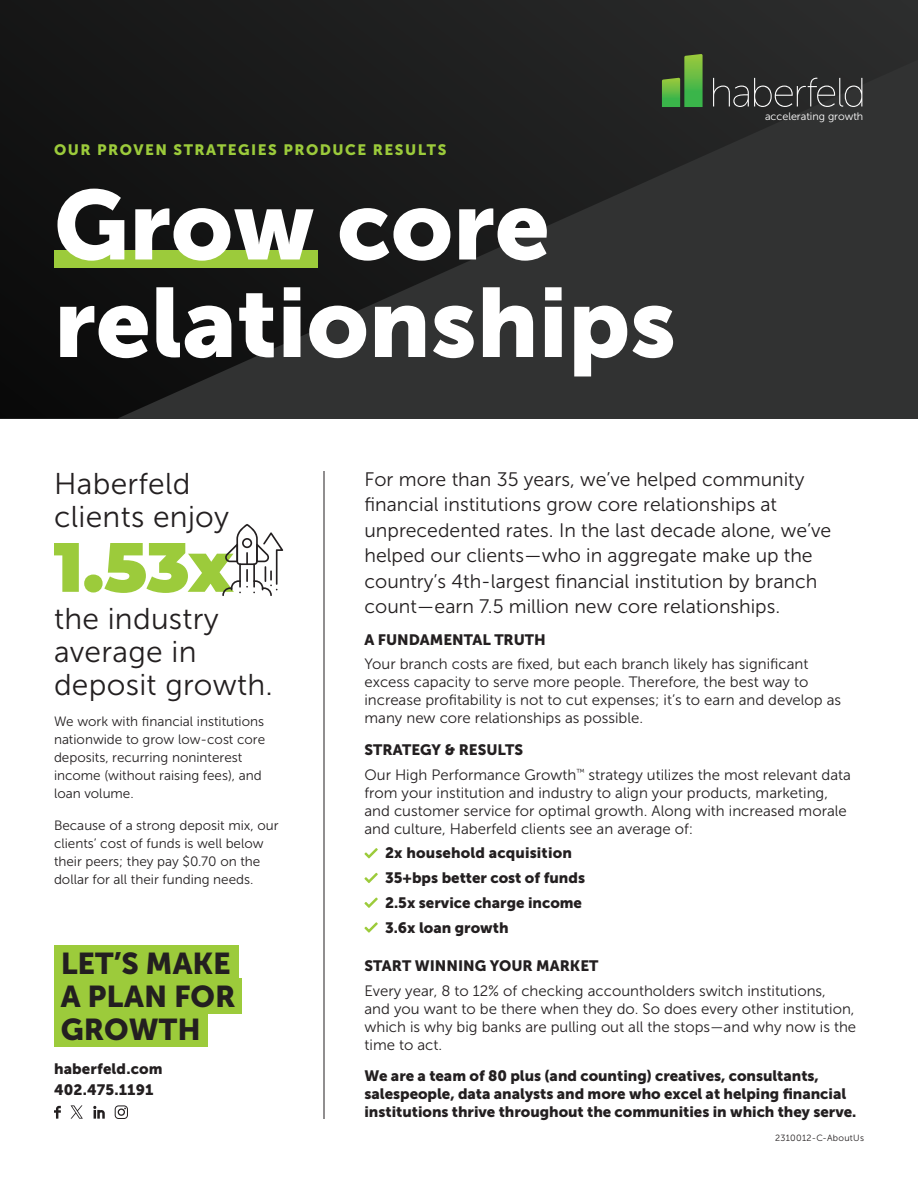
<style>
.page{position:relative;width:918px;height:1188px;background:#fff}
.page>*{position:absolute;margin:0;border:0;box-sizing:border-box;transform-origin:0 0}
.t1{font:97.5px/97.5px "Museo Sans 900";color:#fff}
.t2{font:30px/33px "Museo Sans 300";letter-spacing:.01em;color:#231f20}
.t3{font:30px/33px "Museo Sans 900";color:#231f20}
.t4{font:19.5px/25.5px "Museo Sans 300";color:#231f20}
.t5{font:15px/18px "Museo Sans 300";color:#231f20}
.t6{font:15px/18px "Museo Sans 900";color:#231f20}
.t7{font:15px "Museo Sans 900";letter-spacing:.1em;color:#9ccb3b}
.t8{font:13.5px/18px "Museo Sans 300";color:#231f20}
.t9{font:10.8px "Museo Sans 300";color:#fff}
.t10{font:9px "Museo Sans 300";letter-spacing:.03em;color:#231f20}
</style>
<div class="page">
<div style="left:54px;top:978px;width:187px;height:36px;background:#9ccb3b"></div>
<div style="left:54px;top:945px;width:184px;height:36px;background:#9ccb3b"></div>
<div style="left:54px;top:1011px;width:153px;height:36px;background:#9ccb3b"></div>
<svg style="left:364px;top:848px;width:14px;height:10px"></svg>
<svg style="left:364px;top:873px;width:14px;height:10px"></svg>
<svg style="left:364px;top:898px;width:14px;height:10px"></svg>
<svg style="left:364px;top:922px;width:14px;height:11px"></svg>
<svg style="left:115px;top:1105px;width:13px;height:14px"></svg>
<svg style="left:54px;top:1106px;width:7px;height:13px"></svg>
<svg style="left:93px;top:1106px;width:12px;height:13px"></svg>
<svg style="left:71px;top:1105px;width:12px;height:14px"></svg>
<hr style="left:324px;top:471px;width:1px;height:648px;background:#231f20">
<svg style="left:0;top:0;width:918px;height:418px;background:#222323"></svg>
<div style="left:54px;top:250px;width:263px;height:18px;background:#9ccb3b"></div>
<svg style="left:662px;top:54px;width:41px;height:53px;background:#4b8a3a"></svg>
<svg style="left:713px;top:78px;width:149px;height:29px;background:#444545"></svg>
<svg style="left:54px;top:543px;width:25px;height:49px"></svg>
<div style="left:84px;top:575px;width:19px;height:18px;background:#9ccb3b;border-radius:50%"></div>
<svg style="left:104px;top:524px;width:179px;height:72px"></svg>
<p class="t7" style="left:54px;top:141px;width:394px">OUR PROVEN STRATEGIES PRODUCE RESULTS</p>
<p class="t1" style="left:54px;top:176px;width:624px">Grow core relationships</p>
<p class="t9" style="left:765px;top:111px;width:100px">accelerating growth</p>
<p class="t2" style="left:54px;top:467px;width:177px">Haberfeld clients enjoy</p>
<p class="t2" style="left:54px;top:602px;width:221px">the industry average in deposit growth.</p>
<p class="t8" style="left:54px;top:713px;width:213px">We work with financial institutions nationwide to grow low-cost core deposits, recurring noninterest income (without raising fees), and loan volume.</p>
<p class="t8" style="left:54px;top:816px;width:226px">Because of a strong deposit mix, our clients’ cost of funds is well below their peers; they pay $0.70 on the dollar for all their funding needs.</p>
<p class="t3" style="left:61px;top:947px;width:176px">LET’S MAKE<br>A PLAN FOR<br>GROWTH</p>
<p class="t6" style="left:54px;top:1060px;width:110px">haberfeld.com</p>
<p class="t6" style="left:54px;top:1081px;width:101px">402.475.1191</p>
<p class="t4" style="left:364px;top:466px;width:468px">For more than 35 years, we’ve helped community financial institutions grow core relationships at unprecedented rates. In the last decade alone, we’ve helped our clients—who in aggregate make up the country’s 4th-largest financial institution by branch count—earn 7.5 million new core relationships.</p>
<p class="t6" style="left:364px;top:630px;width:183px">A FUNDAMENTAL TRUTH</p>
<p class="t5" style="left:364px;top:655px;width:478px">Your branch costs are fixed, but each branch likely has significant excess capacity to serve more people. Therefore, the best way to increase profitability is not to cut expenses; it’s to earn and develop as many new core relationships as possible.</p>
<p class="t6" style="left:364px;top:741px;width:160px">STRATEGY &amp; RESULTS</p>
<p class="t5" style="left:364px;top:766px;width:488px">Our High Performance Growth<sup>™</sup> strategy utilizes the most relevant data from your institution and industry to align your products, marketing, and customer service for optimal growth. Along with increased morale and culture, Haberfeld clients see an average of:</p>
<p class="t6" style="left:385px;top:844px;width:188px">2x household acquisition</p>
<p class="t6" style="left:385px;top:869px;width:202px">35+bps better cost of funds</p>
<p class="t6" style="left:385px;top:894px;width:199px">2.5x service charge income</p>
<p class="t6" style="left:385px;top:918px;width:125px">3.6x loan growth</p>
<p class="t6" style="left:364px;top:957px;width:235px">START WINNING YOUR MARKET</p>
<p class="t5" style="left:364px;top:982px;width:493px">Every year, 8 to 12% of checking accountholders switch institutions,<br>and you want to be there when they do. So does every other institution, which is why big banks are pulling out all the stops—and why now is the time to act.</p>
<p class="t6" style="left:364px;top:1067px;width:493px">We are a team of 80 plus (and counting) creatives, consultants, salespeople, data analysts and more who excel at helping financial institutions thrive throughout the communities in which they serve.</p>
<p class="t10" style="left:775px;top:1133px;width:90px">2310012-C-AboutUs</p>
</div>
